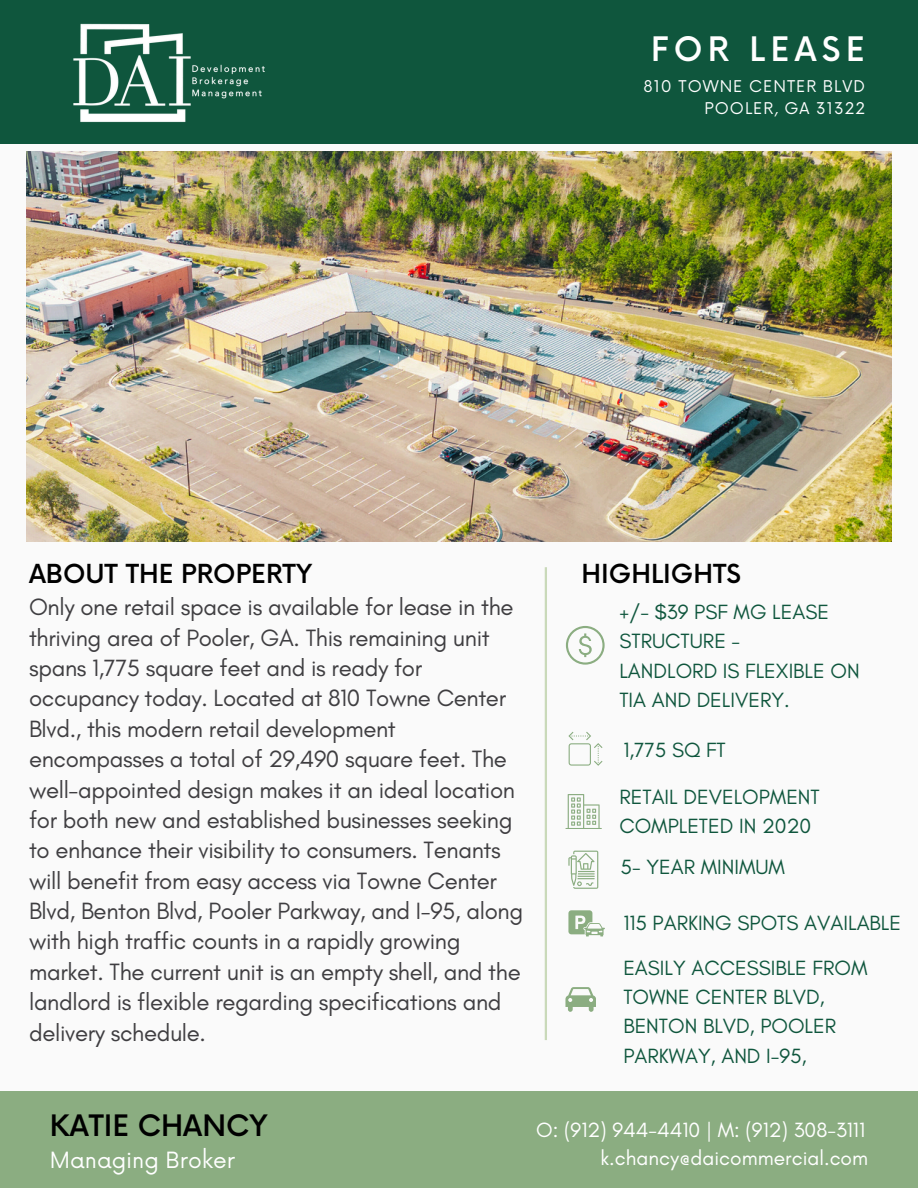
<style>
.page{position:relative;width:918px;height:1188px;background:#fafafa}
.page>*{position:absolute;margin:0;border:0;box-sizing:border-box;transform-origin:0 0}
.t1{font:500 32.85px "Now";letter-spacing:.16em;color:#fff}
.t2{font:500 28.8px "Now";color:#000}
.t3{font:500 25.5px "Now";color:#000}
.t4{font:24px/30.3px "Glacial Indifference";letter-spacing:-.015em;color:#3f3e41}
.t5{font:21.75px "Now";color:#fff}
.t6{font:21px/29.2px "Glacial Indifference";color:#0f563d}
.t7{font:21px "Glacial Indifference";color:#fff}
.t8{font:15.75px "Now";letter-spacing:.065em;color:#fff}
</style>
<div class="page">
<div style="left:0;top:0;width:918px;height:144px;background:#0f563d"></div>
<div style="left:0;top:1091px;width:918px;height:97px;background:#8bad81"></div>
<img style="left:47px;top:23px;width:245px;height:129px">
<hr style="left:545px;top:567px;width:2px;height:473px;background:#c9d9b9">
<img style="left:26px;top:152px;width:866px;height:389px">
<svg style="left:566px;top:626px;width:38px;height:38px"></svg>
<svg style="left:568px;top:732px;width:34px;height:33px"></svg>
<svg style="left:565px;top:794px;width:36px;height:35px"></svg>
<svg style="left:565px;top:987px;width:31px;height:25px"></svg>
<svg style="left:568px;top:851px;width:30px;height:38px"></svg>
<svg style="left:568px;top:910px;width:36px;height:26px"></svg>
<h1 class="t1" style="left:651px;top:31px;width:216px">FOR LEASE</h1>
<p class="t8" style="left:644px;top:77px;width:223px">810 TOWNE CENTER BLVD</p>
<h3 class="t8" style="left:705px;top:100px;width:162px">POOLER, GA 31322</h3>
<p class="t3" style="left:29px;top:560px;width:285px">ABOUT THE PROPERTY</p>
<p class="t3" style="left:582px;top:560px;width:161px">HIGHLIGHTS</p>
<h3 class="t4" style="left:29px;top:592px;width:496px">Only one retail space is available for lease in the thriving area of Pooler, GA. This remaining unit spans 1,775 square feet and is ready for occupancy today. Located at 810 Towne Center Blvd., this modern retail development encompasses a total of 29,490 square feet. The well-appointed design makes it an ideal location for both new and established businesses seeking to enhance their visibility to consumers. Tenants will benefit from easy access via Towne Center Blvd, Benton Blvd, Pooler Parkway, and I-95, along with high traffic counts in a rapidly growing market. The current unit is an empty shell, and the landlord is flexible regarding specifications and delivery schedule.</h3>
<h5 class="t6" style="left:619px;top:597px;width:242px">+/- $39 PSF MG LEASE<br>STRUCTURE -<br>LANDLORD IS FLEXIBLE ON<br>TIA AND DELIVERY.</h5>
<p class="t6" style="left:623px;top:735px;width:104px">1,775 SQ FT</p>
<h5 class="t6" style="left:619px;top:782px;width:202px">RETAIL DEVELOPMENT<br>COMPLETED IN 2020</h5>
<p class="t6" style="left:621px;top:852px;width:166px">5- YEAR MINIMUM</p>
<p class="t6" style="left:623px;top:908px;width:279px">115 PARKING SPOTS AVAILABLE</p>
<h5 class="t6" style="left:623px;top:953px;width:246px">EASILY ACCESSIBLE FROM<br>TOWNE CENTER BLVD,<br>BENTON BLVD, POOLER<br>PARKWAY, AND I-95,</h5>
<p class="t2" style="left:50px;top:1110px;width:219px">KATIE CHANCY</p>
<p class="t5" style="left:50px;top:1148px;width:187px">Managing Broker</p>
<h4 class="t7" style="left:536px;top:1117px;width:330px">O: (912) 944-4410 | M: (912) 308-3111</h4>
<p class="t7" style="left:600px;top:1145px;width:269px">k.chancy@daicommercial.com</p>
</div>
